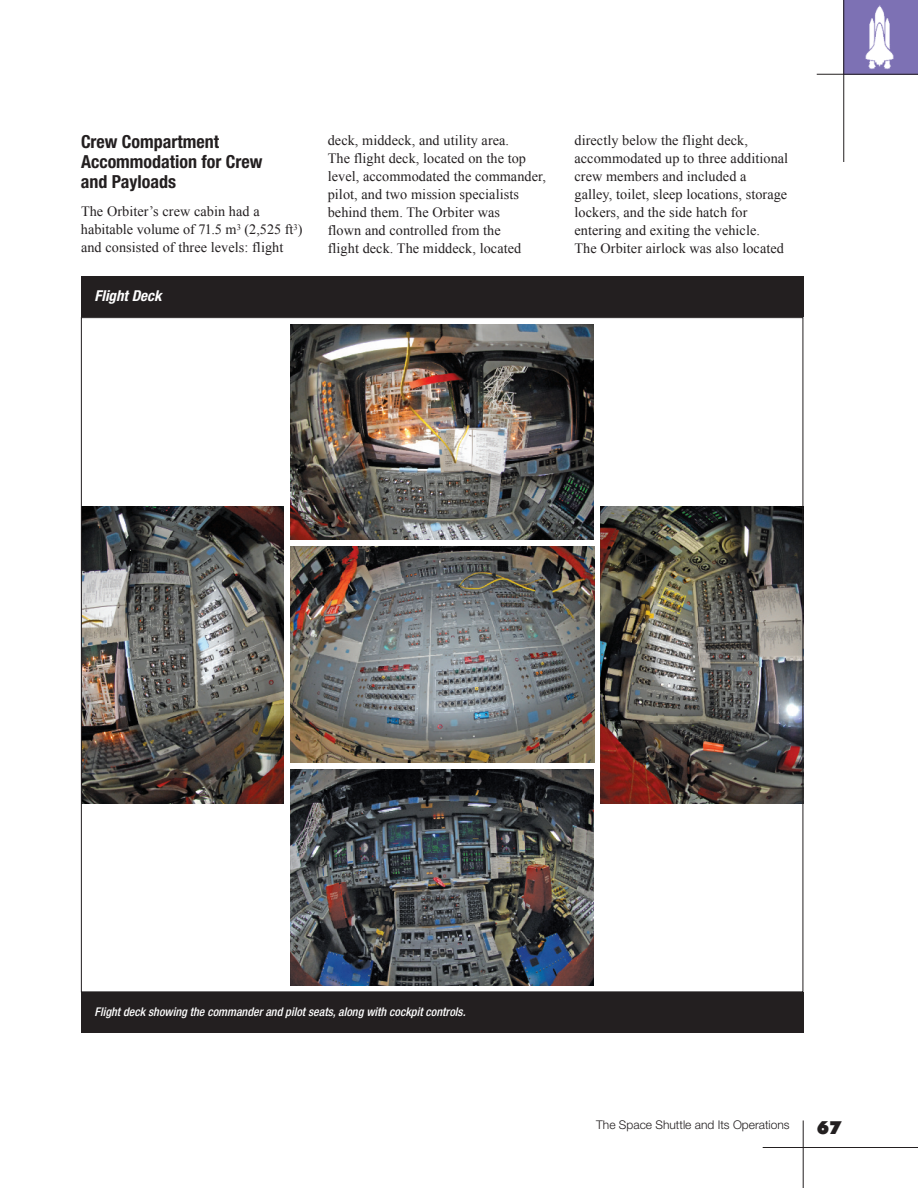
<style>
.page{position:relative;width:918px;height:1188px;background:#fff}
.page>*{position:absolute;margin:0;border:0;box-sizing:border-box;transform-origin:0 0}
.t1{font:700 condensed 18px/20.2px "Helvetica Neue LT Std";color:#231f20}
.t2{font:900 18px "Futura BT";color:#231f20}
.t3{font:italic 700 condensed 15px "Helvetica Neue LT Std";color:#fff}
.t4{font:14.25px/18px "Times New Roman";letter-spacing:.005em;color:#231f20}
.t5{font:italic 500 condensed 12px "Helvetica Neue LT Std";color:#fff}
.t6{font:300 12px "Helvetica Neue LT Std";color:#231f20}
</style>
<div class="page">
<div style="left:81px;top:277px;width:722px;height:40px;background:#231f20"></div>
<div style="left:81px;top:992px;width:722px;height:41px;background:#231f20"></div>
<img style="left:844px;top:0;width:74px;height:74px">
<hr style="left:803px;top:1120px;width:1px;height:68px;background:#231f20">
<hr style="left:763px;top:1147px;width:155px;height:1px;background:#231f20">
<hr style="left:817px;top:74px;width:101px;height:1px;background:#231f20">
<hr style="left:843px;top:0;width:1px;height:162px;background:#231f20">
<img style="left:290px;top:325px;width:304px;height:214px">
<img style="left:290px;top:547px;width:304px;height:216px">
<img style="left:290px;top:769px;width:304px;height:216px">
<img style="left:83px;top:506px;width:201px;height:297px">
<img style="left:601px;top:506px;width:200px;height:297px">
<p class="t1" style="left:81px;top:133px;width:183px">Crew Compartment<br>Accommodation for Crew and Payloads</p>
<p class="t4" style="left:81px;top:202px;width:223px">The Orbiter’s crew cabin had a habitable volume of 71.5 m<sup>3</sup> (2,525 ft<sup>3</sup>) and consisted of three levels: flight</p>
<p class="t3" style="left:94px;top:290px;width:69px">Flight Deck</p>
<p class="t4" style="left:328px;top:131px;width:220px">deck, middeck, and utility area.<br>The flight deck, located on the top level, accommodated the commander, pilot, and two mission specialists behind them. The Orbiter was<br>flown and controlled from the<br>flight deck. The middeck, located</p>
<p class="t4" style="left:575px;top:131px;width:215px">directly below the flight deck, accommodated up to three additional crew members and included a<br>galley, toilet, sleep locations, storage lockers, and the side hatch for entering and exiting the vehicle.<br>The Orbiter airlock was also located</p>
<p class="t5" style="left:94px;top:1007px;width:373px">Flight deck showing the commander and pilot seats, along with cockpit controls.</p>
<p class="t6" style="left:596px;top:1121px;width:195px">The Space Shuttle and Its Operations</p>
<p class="t2" style="left:817px;top:1120px;width:26px">67</p>
</div>
